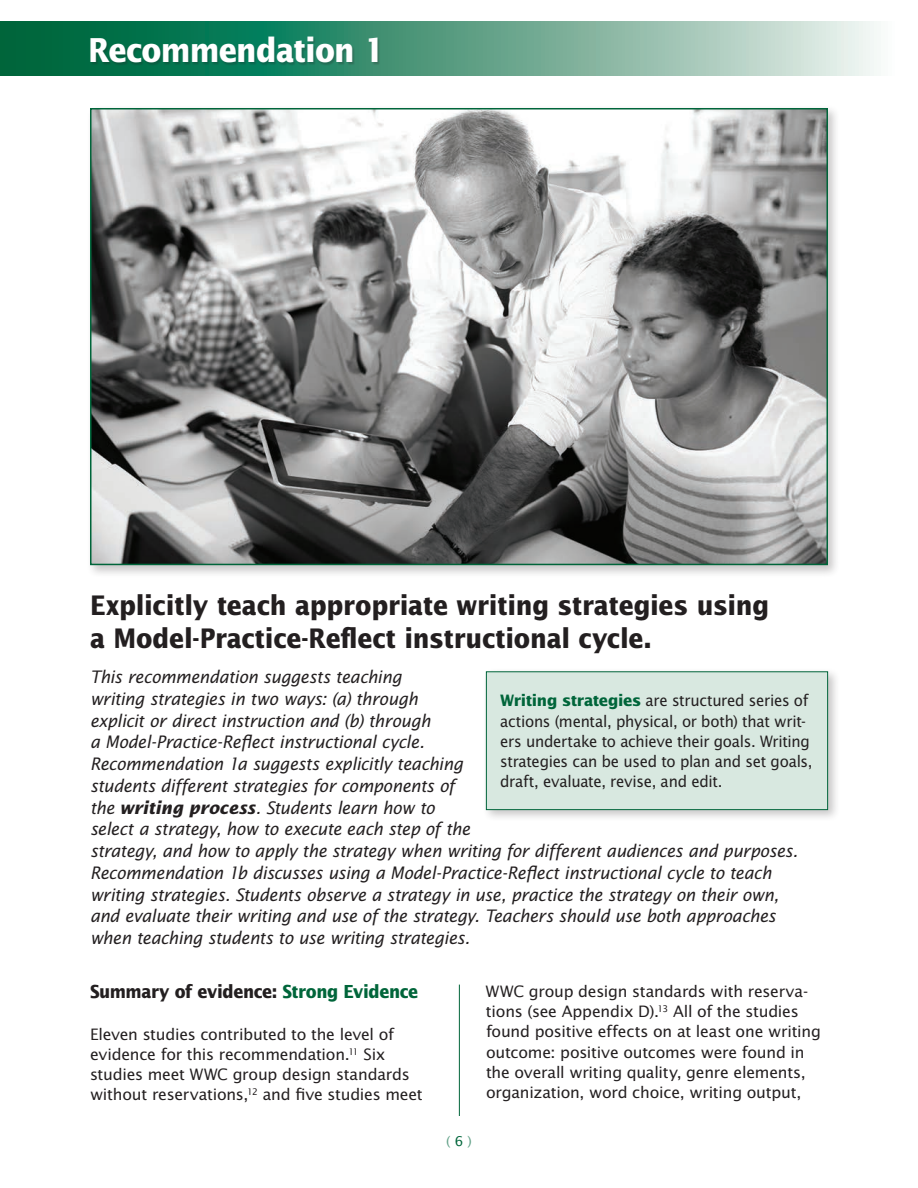
<style>
.page{position:relative;width:918px;height:1188px;background:#fff}
.page>*{position:absolute;margin:0;border:0;box-sizing:border-box;transform-origin:0 0}
.t1{font:700 33px "Dnsdny Lucida Sans Std";letter-spacing:-.03em;color:#fff;scale:.9 1}
.t2{font:700 27px/33px "Dnsdny Lucida Sans Std";letter-spacing:-.01em;color:#231f20;scale:.9 1}
.t3{font:700 18px "Dnsdny Lucida Sans Std";letter-spacing:-.025em;color:#231f20;scale:.9 1}
.t4{font:italic 17.25px/21.8px "Vxlrpt Lucida Sans Std";letter-spacing:-.015em;color:#231f20;scale:.95 1}
.t5{font:15.75px/20.2px "Cxxwrw Lucida Sans Std";letter-spacing:-.015em;color:#231f20}
.t6{font:15.75px/20.2px "Cxxwrw Lucida Sans Std";letter-spacing:-.015em;color:#231f20;scale:.95 1}
.t7{font:13.5px "Cxxwrw Lucida Sans Std";color:#62a188}
.s1{font-family:"Dplnnf Lucida Sans Std";font-weight:700}
.s2{font-family:"Dnsdny Lucida Sans Std";font-weight:700;color:#00653a}
.s3{color:#00653a}
</style>
<div class="page">
<svg style="left:0;top:22px;width:877px;height:54px;background:#68a78f"></svg>
<div style="left:91px;top:38px;width:289px;height:28px;background:#231f20;opacity:.25"></div>
<hr style="left:459px;top:985px;width:1px;height:131px;background:#00653a">
<div style="left:86px;top:104px;width:755px;height:474px;background:#231f20;opacity:.25"></div>
<img style="left:93px;top:111px;width:732px;height:451px">
<div style="left:90px;top:108px;width:738px;height:457px;border:2px solid #00653a"></div>
<div style="left:482px;top:668px;width:359px;height:155px;background:#231f20;opacity:.25"></div>
<div style="left:486px;top:672px;width:342px;height:138px;background:#d8e8e0"></div>
<div style="left:486px;top:671px;width:342px;height:139px;border:1px solid #00653a"></div>
<h1 class="t1" style="left:88px;top:32px;width:331px">Recommendation 1</h1>
<h2 class="t2" style="left:90px;top:589px;width:756px">Explicitly teach appropriate writing strategies using a Model-Practice-Reflect instructional cycle.</h2>
<p class="t4" style="left:90px;top:666px;width:747px">This recommendation suggests teaching<br>writing strategies in two ways: (a) through<br>explicit or direct instruction and (b) through<br>a Model-Practice-Reflect instructional cycle.<br>Recommendation 1a suggests explicitly teaching<br>students different strategies for components of<br>the <span class="s1">writing process</span>. Students learn how to<br>select a strategy, how to execute each step of the<br>strategy, and how to apply the strategy when writing for different audiences and purposes.<br>Recommendation 1b discusses using a Model-Practice-Reflect instructional cycle to teach writing strategies. Students observe a strategy in use, practice the strategy on their own, and evaluate their writing and use of the strategy. Teachers should use both approaches when teaching students to use writing strategies.</p>
<p class="t6" style="left:500px;top:691px;width:330px"><span class="s2">Writing strategies</span> are structured series of actions (mental, physical, or both) that writ&shy;ers undertake to achieve their goals. Writing strategies can be used to plan and set goals, draft, evaluate, revise, and edit.</p>
<p class="t3" style="left:90px;top:982px;width:366px">Summary of evidence: <span class="s3">Strong Evidence</span></p>
<p class="t5" style="left:90px;top:1024px;width:334px">Eleven studies contributed to the level of evidence for this recommendation.<sup>11</sup> Six studies meet WWC group design standards without reservations,<sup>12</sup> and five studies meet</p>
<p class="t7" style="left:446px;top:1133px;width:27px">( <span class="s3">6</span> )</p>
<p class="t5" style="left:486px;top:981px;width:336px">WWC group design standards with reserva&shy;tions (see Appendix D).<sup>13</sup> All of the studies found positive effects on at least one writing outcome: positive outcomes were found in the overall writing quality, genre elements, organization, word choice, writing output,</p>
</div>
